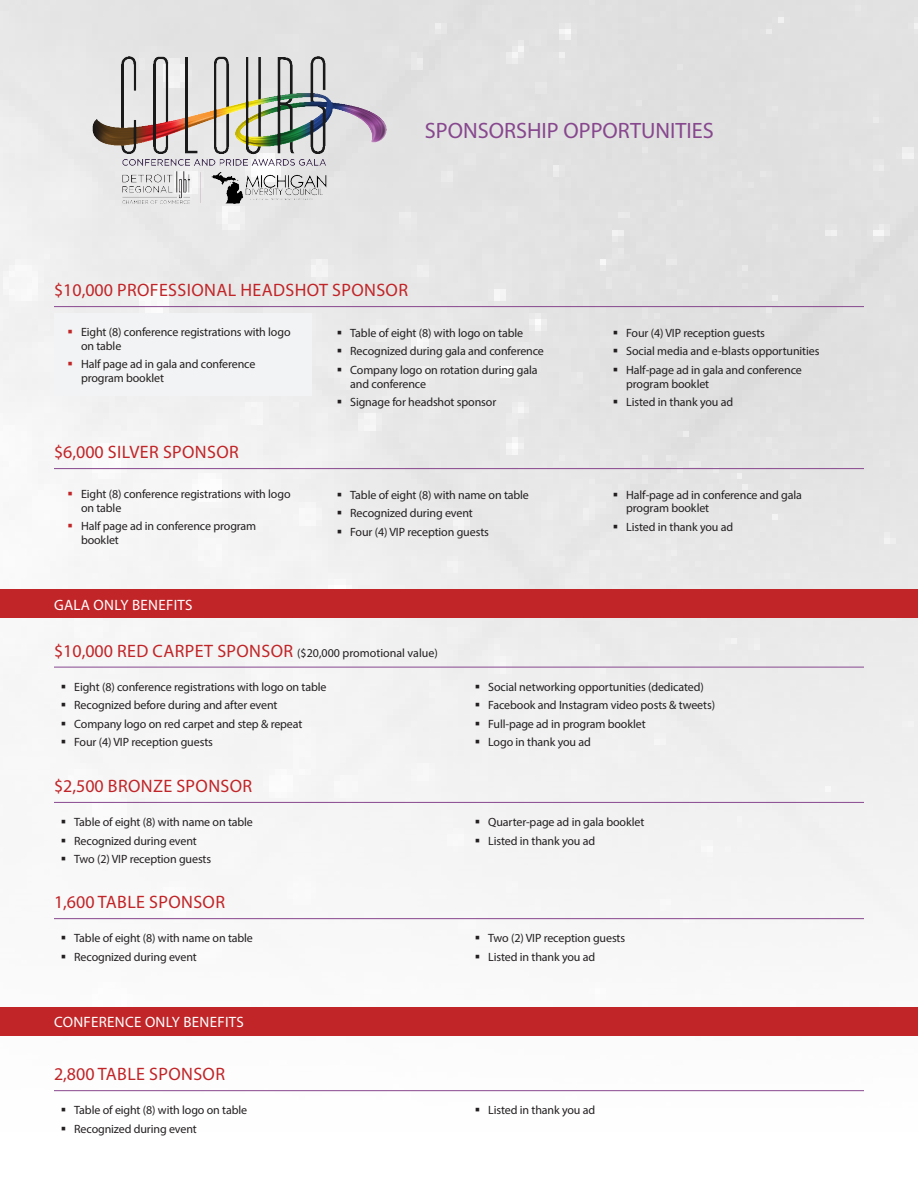
<style>
.page{position:relative;width:918px;height:1188px;background:#fff}
.page>*{position:absolute;margin:0;border:0;box-sizing:border-box;transform-origin:0 0}
.t1{font:22.35px "Myriad Pro";color:#87478e}
.t2{font:18px "Myriad Pro";letter-spacing:.02em;color:#c12528}
.t3{font:15px "Myriad Pro";letter-spacing:.02em;color:#fff}
.t4{font:12px/13.5px "Myriad Pro";letter-spacing:-.01em;color:#231f20}
.s1{font-size:18px;color:#c12528}
</style>
<div class="page">
<img style="left:54px;top:47px;width:337px;height:165px">
<div style="left:54px;top:314px;width:258px;height:82px;background:#f2f3f4"></div>
<hr style="left:54px;top:306px;width:810px;height:1px;background:#87478e">
<hr style="left:54px;top:468px;width:810px;height:1px;background:#87478e">
<hr style="left:54px;top:667px;width:810px;height:1px;background:#87478e">
<hr style="left:54px;top:802px;width:810px;height:1px;background:#87478e">
<hr style="left:54px;top:918px;width:810px;height:1px;background:#87478e">
<hr style="left:54px;top:1090px;width:810px;height:1px;background:#87478e">
<div style="left:0;top:589px;width:918px;height:29px;background:#c12528"></div>
<div style="left:0;top:1007px;width:918px;height:29px;background:#c12528"></div>
<svg style="left:338px;top:349px;width:3px;height:4px"></svg>
<svg style="left:338px;top:400px;width:3px;height:4px"></svg>
<svg style="left:614px;top:349px;width:3px;height:4px"></svg>
<svg style="left:614px;top:400px;width:3px;height:4px"></svg>
<svg style="left:338px;top:511px;width:3px;height:4px"></svg>
<svg style="left:476px;top:684px;width:3px;height:4px"></svg>
<svg style="left:476px;top:703px;width:3px;height:4px"></svg>
<svg style="left:476px;top:740px;width:3px;height:4px"></svg>
<svg style="left:476px;top:838px;width:3px;height:4px"></svg>
<p class="t1" style="left:425px;top:117px;width:290px">SPONSORSHIP OPPORTUNITIES</p>
<p class="t2" style="left:54px;top:279px;width:356px">$10,000 PROFESSIONAL HEADSHOT SPONSOR</p>
<p class="t4" style="left:81px;top:325px;width:211px">Eight (8) conference registrations with logo on table</p>
<p class="t4" style="left:81px;top:357px;width:176px">Half page ad in gala and conference program booklet</p>
<p class="t2" style="left:54px;top:441px;width:186px">$6,000 SILVER SPONSOR</p>
<p class="t4" style="left:81px;top:487px;width:211px">Eight (8) conference registrations with logo on table</p>
<p class="t4" style="left:81px;top:519px;width:177px">Half page ad in conference program booklet</p>
<p class="t3" style="left:54px;top:595px;width:140px">GALA ONLY BENEFITS</p>
<p class="t4" style="left:350px;top:326px;width:174px">Table of eight (8) with logo on table</p>
<p class="t4" style="left:350px;top:344px;width:195px">Recognized during gala and conference</p>
<p class="t4" style="left:350px;top:363px;width:189px">Company logo on rotation during gala and conference</p>
<p class="t4" style="left:350px;top:395px;width:148px">Signage for headshot sponsor</p>
<p class="t4" style="left:350px;top:488px;width:180px">Table of eight (8) with name on table</p>
<p class="t4" style="left:350px;top:506px;width:124px">Recognized during event</p>
<p class="t4" style="left:350px;top:525px;width:140px">Four (4) VIP reception guests</p>
<p class="t4" style="left:54px;top:646px;width:385px"><span class="s1">$10,000 RED CARPET SPONSOR</span> ($20,000 promotional value)</p>
<p class="t4" style="left:626px;top:326px;width:140px">Four (4) VIP reception guests</p>
<p class="t4" style="left:626px;top:344px;width:195px">Social media and e-blasts opportunities</p>
<p class="t4" style="left:626px;top:363px;width:177px">Half-page ad in gala and conference program booklet</p>
<p class="t4" style="left:626px;top:395px;width:109px">Listed in thank you ad</p>
<p class="t4" style="left:626px;top:488px;width:177px">Half-page ad in conference and gala program booklet</p>
<p class="t4" style="left:626px;top:520px;width:109px">Listed in thank you ad</p>
<p class="t4" style="left:74px;top:680px;width:254px">Eight (8) conference registrations with logo on table</p>
<p class="t4" style="left:74px;top:698px;width:205px">Recognized before during and after event</p>
<p class="t4" style="left:74px;top:717px;width:230px">Company logo on red carpet and step &amp; repeat</p>
<p class="t4" style="left:74px;top:736px;width:140px">Four (4) VIP reception guests</p>
<p class="t2" style="left:54px;top:775px;width:200px">$2,500 BRONZE SPONSOR</p>
<p class="t4" style="left:74px;top:815px;width:180px">Table of eight (8) with name on table</p>
<p class="t4" style="left:74px;top:834px;width:124px">Recognized during event</p>
<p class="t4" style="left:74px;top:852px;width:139px">Two (2) VIP reception guests</p>
<p class="t2" style="left:54px;top:891px;width:173px">1,600 TABLE SPONSOR</p>
<p class="t4" style="left:74px;top:931px;width:180px">Table of eight (8) with name on table</p>
<p class="t4" style="left:74px;top:950px;width:124px">Recognized during event</p>
<p class="t3" style="left:54px;top:1013px;width:191px">CONFERENCE ONLY BENEFITS</p>
<p class="t2" style="left:54px;top:1063px;width:173px">2,800 TABLE SPONSOR</p>
<p class="t4" style="left:74px;top:1103px;width:174px">Table of eight (8) with logo on table</p>
<p class="t4" style="left:74px;top:1122px;width:124px">Recognized during event</p>
<p class="t4" style="left:488px;top:680px;width:217px">Social networking opportunities (dedicated)</p>
<p class="t4" style="left:488px;top:698px;width:228px">Facebook and Instagram video posts &amp; tweets)</p>
<p class="t4" style="left:488px;top:717px;width:159px">Full-page ad in program booklet</p>
<p class="t4" style="left:488px;top:736px;width:104px">Logo in thank you ad</p>
<p class="t4" style="left:488px;top:815px;width:158px">Quarter-page ad in gala booklet</p>
<p class="t4" style="left:488px;top:834px;width:109px">Listed in thank you ad</p>
<p class="t4" style="left:488px;top:931px;width:139px">Two (2) VIP reception guests</p>
<p class="t4" style="left:488px;top:950px;width:109px">Listed in thank you ad</p>
<p class="t4" style="left:488px;top:1103px;width:109px">Listed in thank you ad</p>
</div>
